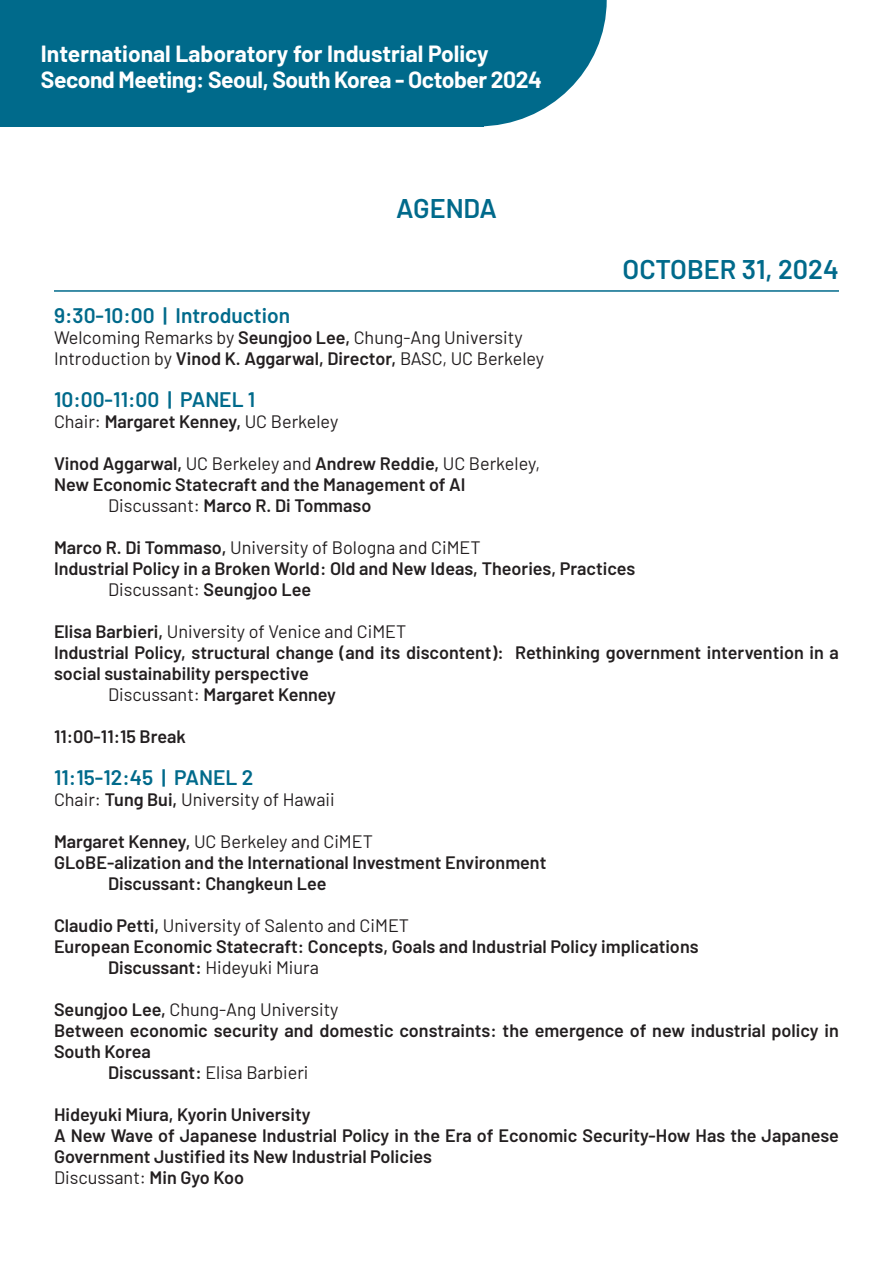
<style>
.page{position:relative;width:893px;height:1263px;background:#fff}
.page>*{position:absolute;margin:0;border:0;box-sizing:border-box;transform-origin:0 0}
.t1{font:600 27px "Barlow";color:#006a8b}
.t2{font:700 22.8px/25.2px "Barlow";letter-spacing:-.015em;color:#fff}
.Paragraph_Style_2{font:600 21px "Barlow";color:#006a8b}
.t3{font:600 18px/21px "Barlow";color:#231f20}
.t4{font:18px "Barlow";color:#231f20}
.s1{font-weight:600}
.s2{font-weight:400}
</style>
<div class="page">
<div style="left:0;top:0;width:483px;height:126px;background:#006a8b"></div>
<svg style="left:483px;top:0;width:124px;height:126px"></svg>
<hr style="left:54px;top:290px;width:785px;height:2px;background:#006a8b">
<p class="t2" style="left:41px;top:40px;width:503px">International Laboratory for Industrial Policy<br>Second Meeting: Seoul, South Korea - October 2024</p>
<p class="t1" style="left:396px;top:189px;width:102px">AGENDA</p>
<p class="t1" style="left:623px;top:250px;width:218px">OCTOBER 31, 2024</p>
<p class="Paragraph_Style_2" style="left:54px;top:300px;width:238px">9:30-10:00 | Introduction</p>
<p class="t4" style="left:54px;top:325px;width:470px">Welcoming Remarks by <span class="s1">Seungjoo Lee,</span> Chung-Ang University</p>
<p class="t4" style="left:54px;top:346px;width:492px">Introduction by <span class="s1">Vinod K. Aggarwal, Director,</span> BASC, UC Berkeley</p>
<p class="Paragraph_Style_2" style="left:54px;top:384px;width:203px">10:00-11:00 | PANEL 1</p>
<p class="t4" style="left:54px;top:409px;width:286px">Chair: <span class="s1">Margaret Kenney,</span> UC Berkeley</p>
<p class="t3" style="left:54px;top:452px;width:488px">Vinod Aggarwal, <span class="s2">UC Berkeley and</span> Andrew Reddie, <span class="s2">UC Berkeley,</span></p>
<p class="t3" style="left:54px;top:473px;width:413px">New Economic Statecraft and the Management of AI</p>
<p class="t3" style="left:108px;top:494px;width:265px"><span class="s2">Discussant:</span> Marco R. Di Tommaso</p>
<p class="t4" style="left:54px;top:535px;width:428px"><span class="s1">Marco R. Di Tommaso,</span> University of Bologna and CiMET</p>
<p class="t3" style="left:54px;top:557px;width:583px">Industrial Policy in a Broken World: Old and New Ideas, Theories, Practices</p>
<p class="t4" style="left:108px;top:577px;width:205px">Discussant: <span class="s1">Seungjoo Lee</span></p>
<p class="t4" style="left:54px;top:619px;width:354px"><span class="s1">Elisa Barbieri,</span> University of Venice and CiMET</p>
<p class="t3" style="left:54px;top:641px;width:786px">Industrial Policy, structural change (and its discontent): Rethinking government intervention in a social sustainability perspective</p>
<p class="t3" style="left:108px;top:683px;width:230px"><span class="s2">Discussant:</span> Margaret Kenney</p>
<p class="t3" style="left:54px;top:725px;width:133px">11:00-11:15 Break</p>
<p class="Paragraph_Style_2" style="left:54px;top:762px;width:201px">11:15-12:45 | PANEL 2</p>
<p class="t4" style="left:54px;top:787px;width:282px">Chair: <span class="s1">Tung Bui,</span> University of Hawaii</p>
<p class="t4" style="left:54px;top:829px;width:320px"><span class="s1">Margaret Kenney,</span> UC Berkeley and CiMET</p>
<p class="t3" style="left:54px;top:851px;width:494px">GLoBE-alization and the International Investment Environment</p>
<p class="t3" style="left:108px;top:872px;width:220px">Discussant: Changkeun Lee</p>
<p class="t4" style="left:54px;top:913px;width:357px"><span class="s1">Claudio Petti,</span> University of Salento and CiMET</p>
<p class="t3" style="left:54px;top:935px;width:646px">European Economic Statecraft: Concepts, Goals and Industrial Policy implications</p>
<p class="t4" style="left:108px;top:955px;width:212px"><span class="s1">Discussant:</span> Hideyuki Miura</p>
<p class="t4" style="left:54px;top:997px;width:286px"><span class="s1">Seungjoo Lee,</span> Chung-Ang University</p>
<p class="t3" style="left:54px;top:1019px;width:786px">Between economic security and domestic constraints: the emergence of new industrial policy in<br>South Korea</p>
<p class="t4" style="left:108px;top:1060px;width:202px"><span class="s1">Discussant:</span> Elisa Barbieri</p>
<p class="t3" style="left:54px;top:1103px;width:258px">Hideyuki Miura, Kyorin University</p>
<p class="t3" style="left:54px;top:1124px;width:786px">A New Wave of Japanese Industrial Policy in the Era of Economic Security-How Has the Japanese<br>Government Justified its New Industrial Policies</p>
<p class="t4" style="left:54px;top:1165px;width:192px">Discussant: <span class="s1">Min Gyo Koo</span></p>
</div>
